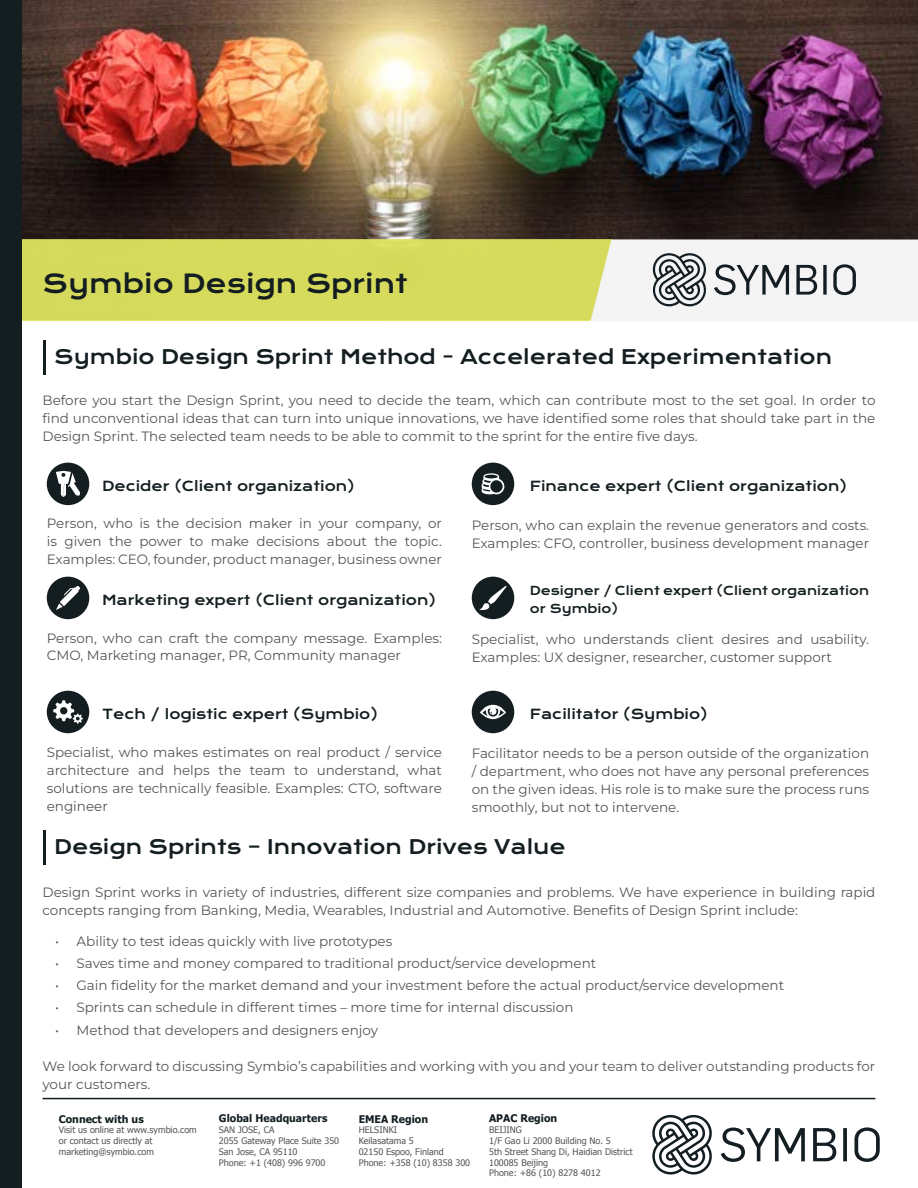
<style>
.page{position:relative;width:918px;height:1188px;background:#fff}
.page>*{position:absolute;margin:0;border:0;box-sizing:border-box;transform-origin:0 0}
.t1{font:25.5px "Krona One";color:#141e21}
.t2{font:19.5px "Krona One";color:#141e21}
.t3{font:13.5px/18px "Montserrat";color:#53565a}
.t4{font:13.5px "Krona One";color:#141e21}
.t5{font:12px/18px "Krona One";color:#141e21}
.t6{font:700 10.5px "Tahoma";color:#141e22}
.t7{font:9px/10.8px "Tahoma";color:#53565a}
</style>
<div class="page">
<img style="left:21px;top:0;width:897px;height:239px">
<hr style="left:43px;top:1098px;width:832px;height:1px;background:#141e22">
<div style="left:21px;top:239px;width:569px;height:82px;background:#d7db5c"></div>
<div style="left:0;top:0;width:21px;height:1188px;background:#141e21"></div>
<svg style="left:590px;top:239px;width:328px;height:82px"></svg>
<svg style="left:721px;top:1127px;width:159px;height:35px"></svg>
<svg style="left:652px;top:1114px;width:60px;height:61px"></svg>
<div style="left:47px;top:463px;width:42px;height:42px;background:#141e21;border-radius:50%"></div>
<svg style="left:56px;top:471px;width:24px;height:26px"></svg>
<div style="left:472px;top:463px;width:42px;height:42px;background:#141e21;border-radius:50%"></div>
<svg style="left:481px;top:473px;width:24px;height:21px"></svg>
<div style="left:47px;top:577px;width:42px;height:42px;background:#141e21;border-radius:50%"></div>
<svg style="left:56px;top:586px;width:24px;height:24px"></svg>
<div style="left:472px;top:577px;width:42px;height:42px;background:#141e21;border-radius:50%"></div>
<svg style="left:480px;top:586px;width:27px;height:24px"></svg>
<div style="left:47px;top:691px;width:42px;height:42px;background:#141e21;border-radius:50%"></div>
<svg style="left:53px;top:700px;width:30px;height:24px"></svg>
<div style="left:472px;top:691px;width:42px;height:42px;background:#141e21;border-radius:50%"></div>
<svg style="left:480px;top:705px;width:26px;height:14px"></svg>
<hr style="left:43px;top:340px;width:3px;height:34px;background:#141e21">
<hr style="left:43px;top:830px;width:3px;height:34px;background:#141e21">
<h1 class="t1" style="left:43px;top:268px;width:367px">Symbio Design Sprint</h1>
<h2 class="t2" style="left:54px;top:345px;width:779px">Symbio Design Sprint Method - Accelerated Experimentation</h2>
<p class="t3" style="left:43px;top:391px;width:834px;text-align:justify">Before you start the Design Sprint, you need to decide the team, which can contribute most to the set goal. In order to find unconventional ideas that can turn into unique innovations, we have identified some roles that should take part in the Design Sprint. The selected team needs to be able to commit to the sprint for the entire five days.</p>
<p class="t4" style="left:102px;top:477px;width:255px">Decider (Client organization)</p>
<p class="t4" style="left:530px;top:477px;width:319px">Finance expert (Client organization)</p>
<p class="t3" style="left:47px;top:514px;width:397px;text-align:justify">Person, who is the decision maker in your company, or is given the power to make decisions about the topic.<br>Examples: CEO, founder, product manager, business owner</p>
<p class="t3" style="left:472px;top:516px;width:399px">Person, who can explain the revenue generators and costs.<br>Examples: CFO, controller, business development manager</p>
<p class="t4" style="left:102px;top:591px;width:336px">Marketing expert (Client organization)</p>
<p class="t5" style="left:530px;top:581px;width:341px">Designer / Client expert (Client organization or Symbio)</p>
<p class="t3" style="left:47px;top:628px;width:397px">Person, who can craft the company message. Examples:<br>CMO, Marketing manager, PR, Community manager</p>
<p class="t3" style="left:472px;top:630px;width:399px">Specialist, who understands client desires and usability.<br>Examples: UX designer, researcher, customer support</p>
<p class="t4" style="left:102px;top:705px;width:278px">Tech / logistic expert (Symbio)</p>
<p class="t4" style="left:530px;top:705px;width:180px">Facilitator (Symbio)</p>
<p class="t3" style="left:47px;top:742px;width:397px;text-align:justify">Specialist, who makes estimates on real product / service architecture and helps the team to understand, what solutions are technically feasible. Examples: CTO, software engineer</p>
<p class="t3" style="left:472px;top:744px;width:399px;text-align:justify">Facilitator needs to be a person outside of the organization / department, who does not have any personal preferences on the given ideas. His role is to make sure the process runs smoothly, but not to intervene.</p>
<h2 class="t2" style="left:54px;top:835px;width:513px">Design Sprints – Innovation Drives Value</h2>
<p class="t3" style="left:43px;top:883px;width:834px">Design Sprint works in variety of industries, different size companies and problems. We have experience in building rapid concepts ranging from Banking, Media, Wearables, Industrial and Automotive. Benefits of Design Sprint include:</p>
<p class="t3" style="left:55px;top:932px;width:338px">• Ability to test ideas quickly with live prototypes</p>
<p class="t3" style="left:55px;top:954px;width:543px">• Saves time and money compared to traditional product/service development</p>
<p class="t3" style="left:55px;top:976px;width:730px">• Gain fidelity for the market demand and your investment before the actual product/service development</p>
<p class="t3" style="left:55px;top:998px;width:520px">• Sprints can schedule in different times – more time for internal discussion</p>
<p class="t3" style="left:55px;top:1021px;width:324px">• Method that developers and designers enjoy</p>
<p class="t3" style="left:43px;top:1057px;width:834px">We look forward to discussing Symbio’s capabilities and working with you and your team to deliver outstanding products for your customers.</p>
<p class="t6" style="left:59px;top:1111px;width:86px">Connect with us</p>
<p class="t7" style="left:59px;top:1124px;width:140px">Visit us online at www.symbio.com or contact us directly at marketing@symbio.com</p>
<p class="t6" style="left:219px;top:1111px;width:110px">Global Headquarters</p>
<p class="t7" style="left:219px;top:1124px;width:122px">SAN JOSE, CA<br>2055 Gateway Place Suite 350<br>San Jose, CA 95110<br>Phone: +1 (408) 996 9700</p>
<p class="t6" style="left:359px;top:1111px;width:71px">EMEA Region</p>
<p class="t7" style="left:359px;top:1124px;width:113px">HELSINKI<br>Keilasatama 5<br>02150 Espoo, Finland<br>Phone: +358 (10) 8358 300</p>
<p class="t6" style="left:489px;top:1111px;width:70px">APAC Region</p>
<p class="t7" style="left:489px;top:1124px;width:145px">BEIJING<br>1/F Gao Li 2000 Building No. 5<br>5th Street Shang Di, Haidian District<br>100085 Beijing<br>Phone: +86 (10) 8278 4012</p>
</div>
